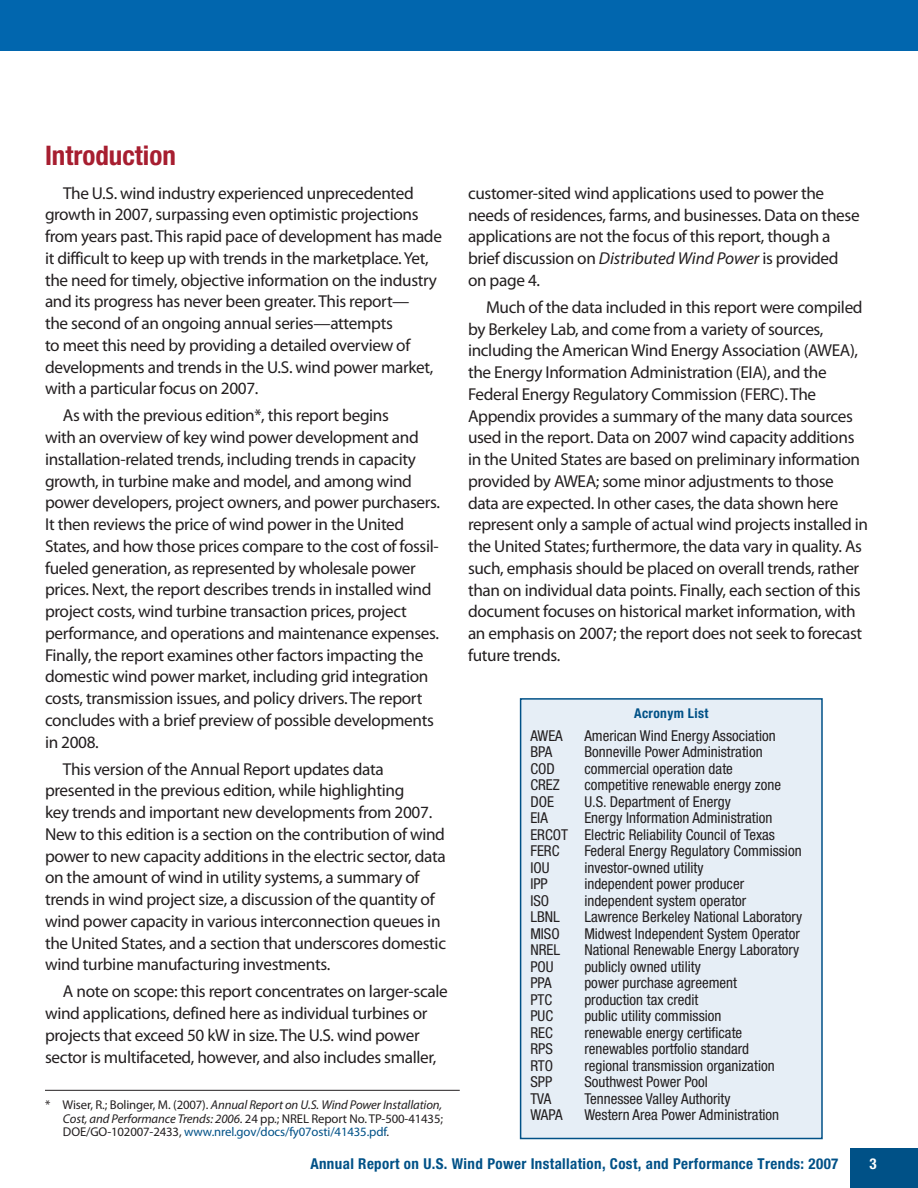
<style>
.page{position:relative;width:918px;height:1188px;background:#fff}
.page>*{position:absolute;margin:0;border:0;box-sizing:border-box;transform-origin:0 0}
.t1{font:700 condensed 27px "Helvetica Neue LT Std";color:#a71e30}
.t2{font:17.25px/21.8px "Myriad Pro";letter-spacing:-.02em;color:#231f20}
.t3{font:condensed 15px/16.5px "Helvetica Neue LT Std";color:#231f20}
.t4{font:700 condensed 15px "Helvetica Neue LT Std";letter-spacing:.025em;color:#005187}
.t5{font:700 condensed 15px "Helvetica Neue LT Std";color:#fff}
.t6{font:700 condensed 13.5px "Helvetica Neue LT Std";letter-spacing:.025em;color:#005187}
.t7{font:12.75px/13.8px "Myriad Pro";letter-spacing:-.01em;color:#231f20;text-align:justify}
.s1{font-style:italic}
.s2{color:#005187}
</style>
<div class="page">
<div style="left:0;top:0;width:918px;height:51px;background:#0166ae"></div>
<hr style="left:45px;top:1090px;width:415px;height:1px;background:#231f20">
<div style="left:850px;top:1148px;width:68px;height:40px;background:#005187"></div>
<div style="left:521px;top:699px;width:301px;height:439px;background:#e6eef6"></div>
<div style="left:520px;top:698px;width:303px;height:441px;border:2px solid #005187"></div>
<h1 class="t1" style="left:45px;top:139px;width:132px">Introduction</h1>
<p class="t2" style="left:45px;top:182px;width:398px;text-indent:18px">The U.S. wind industry experienced unprecedented growth in 2007, surpassing even optimistic projections from years past. This rapid pace of development has made it difficult to keep up with trends in the marketplace. Yet, the need for timely, objective information on the industry and its progress has never been greater. This report—<br>the second of an ongoing annual series—attempts<br>to meet this need by providing a detailed overview of developments and trends in the U.S. wind power market, with a particular focus on 2007.</p>
<p class="t2" style="left:45px;top:405px;width:396px;text-indent:18px">As with the previous edition*, this report begins<br>with an overview of key wind power development and installation-related trends, including trends in capacity growth, in turbine make and model, and among wind power developers, project owners, and power purchasers.<br>It then reviews the price of wind power in the United States, and how those prices compare to the cost of fossil&shy;fueled generation, as represented by wholesale power prices. Next, the report describes trends in installed wind project costs, wind turbine transaction prices, project performance, and operations and maintenance expenses.<br>Finally, the report examines other factors impacting the domestic wind power market, including grid integration costs, transmission issues, and policy drivers. The report concludes with a brief preview of possible developments in 2008.</p>
<p class="t2" style="left:45px;top:758px;width:403px;text-indent:18px">This version of the Annual Report updates data presented in the previous edition, while highlighting<br>key trends and important new developments from 2007.<br>New to this edition is a section on the contribution of wind power to new capacity additions in the electric sector, data on the amount of wind in utility systems, a summary of trends in wind project size, a discussion of the quantity of wind power capacity in various interconnection queues in the United States, and a section that underscores domestic wind turbine manufacturing investments.</p>
<p class="t2" style="left:45px;top:981px;width:404px;text-indent:18px">A note on scope: this report concentrates on larger-scale wind applications, defined here as individual turbines or projects that exceed 50 kW in size. The U.S. wind power sector is multifaceted, however, and also includes smaller,</p>
<p class="t2" style="left:468px;top:183px;width:393px">customer-sited wind applications used to power the needs of residences, farms, and businesses. Data on these applications are not the focus of this report, though a brief discussion on <span class="s1">Distributed Wind Power</span> is provided on page 4.</p>
<p class="t2" style="left:468px;top:297px;width:401px;text-indent:18px">Much of the data included in this report were compiled by Berkeley Lab, and come from a variety of sources, including the American Wind Energy Association (AWEA), the Energy Information Administration (EIA), and the Federal Energy Regulatory Commission (FERC). The Appendix provides a summary of the many data sources used in the report. Data on 2007 wind capacity additions in the United States are based on preliminary information provided by AWEA; some minor adjustments to those data are expected. In other cases, the data shown here represent only a sample of actual wind projects installed in the United States; furthermore, the data vary in quality. As such, emphasis should be placed on overall trends, rather than on individual data points. Finally, each section of this document focuses on historical market information, with an emphasis on 2007; the report does not seek to forecast future trends.</p>
<p class="t6" style="left:634px;top:705px;width:76px">Acronym List</p>
<p class="t3" style="left:530px;top:727px;width:34px">AWEA</p>
<p class="t3" style="left:584px;top:727px;width:193px">American Wind Energy Association</p>
<p class="t3" style="left:530px;top:744px;width:23px">BPA</p>
<p class="t3" style="left:584px;top:744px;width:180px">Bonneville Power Administration</p>
<p class="t3" style="left:530px;top:760px;width:26px">COD</p>
<p class="t3" style="left:584px;top:760px;width:150px">commercial operation date</p>
<p class="t3" style="left:530px;top:777px;width:31px">CREZ</p>
<p class="t3" style="left:584px;top:777px;width:198px">competitive renewable energy zone</p>
<p class="t3" style="left:530px;top:793px;width:25px">DOE</p>
<p class="t3" style="left:584px;top:793px;width:148px">U.S. Department of Energy</p>
<p class="t3" style="left:530px;top:810px;width:19px">EIA</p>
<p class="t3" style="left:530px;top:810px;width:246px;text-indent:54px">Energy Information Administration<br>ERCOT Electric Reliability Council of Texas<br>FERC</p>
<p class="t3" style="left:584px;top:843px;width:219px">Federal Energy Regulatory Commission</p>
<p class="t3" style="left:530px;top:859px;width:21px">IOU</p>
<p class="t3" style="left:584px;top:859px;width:121px">investor-owned utility</p>
<p class="t3" style="left:530px;top:876px;width:19px">IPP</p>
<p class="t3" style="left:584px;top:876px;width:161px">independent power producer</p>
<p class="t3" style="left:530px;top:892px;width:20px">ISO</p>
<p class="t3" style="left:584px;top:892px;width:163px">independent system operator</p>
<p class="t3" style="left:530px;top:909px;width:31px">LBNL</p>
<p class="t3" style="left:584px;top:909px;width:220px">Lawrence Berkeley National Laboratory</p>
<p class="t3" style="left:530px;top:925px;width:31px">MISO</p>
<p class="t3" style="left:584px;top:925px;width:217px">Midwest Independent System Operator</p>
<p class="t3" style="left:530px;top:942px;width:31px">NREL</p>
<p class="t3" style="left:584px;top:942px;width:217px">National Renewable Energy Laboratory</p>
<p class="t3" style="left:530px;top:958px;width:25px">POU</p>
<p class="t3" style="left:584px;top:958px;width:118px">publicly owned utility</p>
<p class="t3" style="left:530px;top:975px;width:23px">PPA</p>
<p class="t3" style="left:584px;top:975px;width:154px">power purchase agreement</p>
<p class="t3" style="left:530px;top:991px;width:23px">PTC</p>
<p class="t3" style="left:584px;top:991px;width:116px">production tax credit</p>
<p class="t3" style="left:530px;top:1008px;width:24px">PUC</p>
<p class="t3" style="left:584px;top:1008px;width:139px">public utility commission</p>
<p class="t3" style="left:530px;top:1024px;width:24px">REC</p>
<p class="t3" style="left:584px;top:1024px;width:159px">renewable energy certificate</p>
<p class="t3" style="left:530px;top:1041px;width:24px">RPS</p>
<p class="t3" style="left:584px;top:1041px;width:166px">renewables portfolio standard</p>
<p class="t3" style="left:530px;top:1057px;width:24px">RTO</p>
<p class="t3" style="left:584px;top:1057px;width:192px">regional transmission organization</p>
<p class="t3" style="left:530px;top:1074px;width:23px">SPP</p>
<p class="t3" style="left:584px;top:1074px;width:125px">Southwest Power Pool</p>
<p class="t3" style="left:530px;top:1090px;width:22px">TVA</p>
<p class="t3" style="left:584px;top:1090px;width:148px">Tennessee Valley Authority</p>
<p class="t3" style="left:530px;top:1107px;width:34px">WAPA</p>
<p class="t3" style="left:584px;top:1107px;width:196px">Western Area Power Administration</p>
<p class="t7" style="left:63px;top:1098px;width:382px;text-indent:-18px">* Wiser, R.; Bolinger, M. (2007). <span class="s1">Annual Report on U.S. Wind Power Installation, Cost, and Performance Trends: 2006</span>. 24 pp.; NREL Report No. TP-500-41435; DOE/GO-102007-2433, <span class="s2">www.nrel.gov/docs/fy07osti/41435.pdf</span>.</p>
<p class="t4" style="left:310px;top:1155px;width:530px">Annual Report on U.S. Wind Power Installation, Cost, and Performance Trends: 2007</p>
<p class="t5" style="left:870px;top:1155px;width:9px">3</p>
</div>
